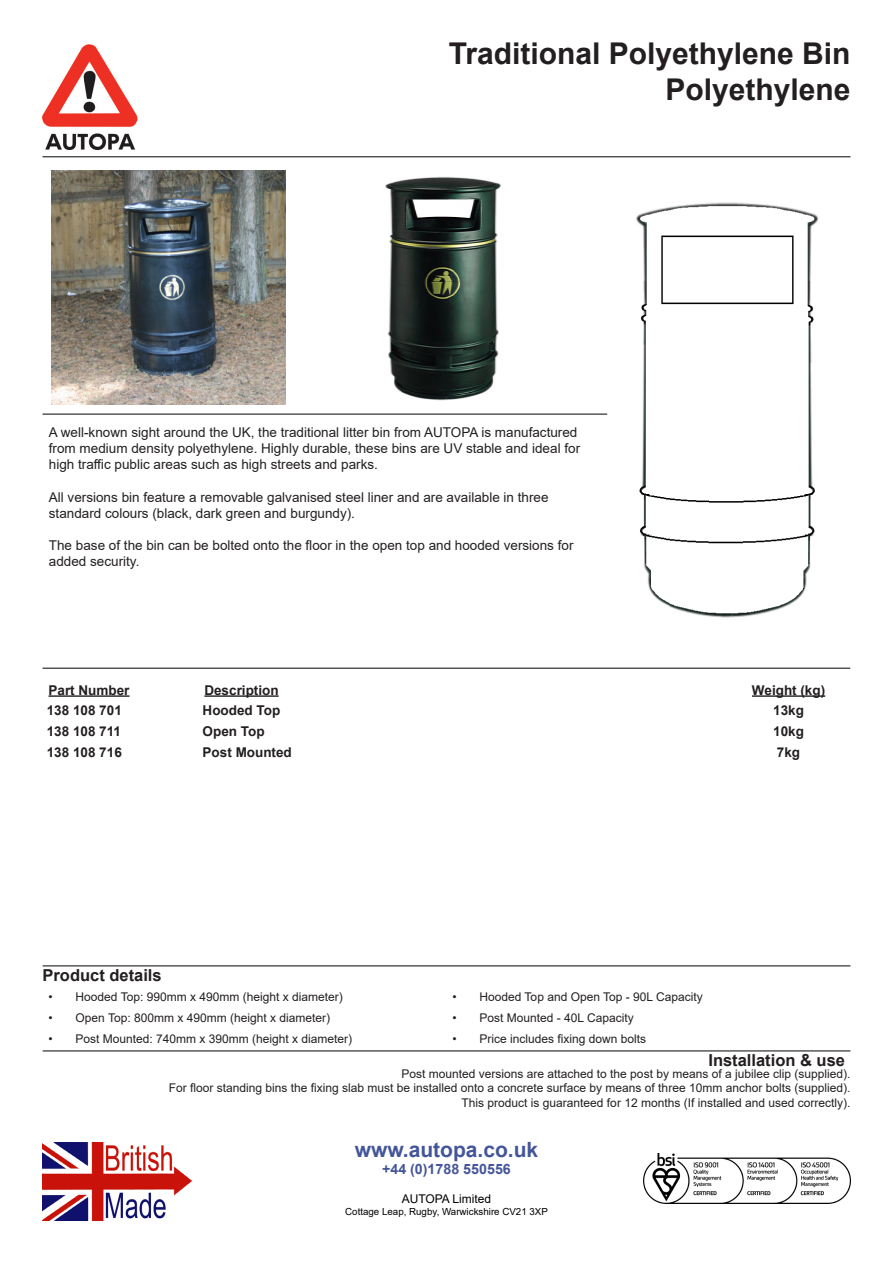
<style>
.page{position:relative;width:893px;height:1263px;background:#fff}
.page>*{position:absolute;margin:0;border:0;box-sizing:border-box;transform-origin:0 0}
.t1{font:700 30px "Arial";color:#231f20}
.t2{font:700 21px "Arial";color:#44559a}
.t3{font:700 16.5px "Arial";color:#231f20}
.t4{font:700 14.25px "Arial";color:#44559a}
.t5{font:13.5px/16.2px "Arial";color:#231f20}
.t6{font:700 13.5px "Arial";color:#231f20}
.t7{font:12px "Arial";color:#231f20}
.t8{font:12px "Arial";color:#000}
.t9{font:9.75px "Arial";color:#000}
</style>
<div class="page">
<img style="left:644px;top:1154px;width:206px;height:49px">
<img style="left:43px;top:1143px;width:148px;height:77px">
<img style="left:636px;top:202px;width:183px;height:416px">
<img style="left:42px;top:44px;width:95px;height:105px">
<hr style="left:43px;top:156px;width:807px;height:1px;background:#231f20">
<hr style="left:43px;top:414px;width:564px;height:1px;background:#231f20">
<img style="left:52px;top:170px;width:234px;height:234px">
<img style="left:385px;top:177px;width:116px;height:224px">
<hr style="left:49px;top:695px;width:81px;height:2px;background:#231f20">
<hr style="left:204px;top:695px;width:75px;height:2px;background:#231f20">
<hr style="left:752px;top:695px;width:73px;height:2px;background:#231f20">
<hr style="left:43px;top:668px;width:807px;height:1px;background:#231f20">
<hr style="left:43px;top:965px;width:807px;height:1px;background:#231f20">
<hr style="left:43px;top:1050px;width:807px;height:1px;background:#231f20">
<p class="t1" style="left:449px;top:33px;width:403px">Traditional Polyethylene Bin</p>
<p class="t1" style="left:665px;top:69px;width:187px">Polyethylene</p>
<p class="t5" style="left:49px;top:424px;width:533px">A well-known sight around the UK, the traditional litter bin from AUTOPA is manufactured from medium density polyethylene. Highly durable, these bins are UV stable and ideal for high traffic public areas such as high streets and parks.</p>
<p class="t5" style="left:49px;top:489px;width:501px">All versions bin feature a removable galvanised steel liner and are available in three standard colours (black, dark green and burgundy).</p>
<p class="t5" style="left:49px;top:537px;width:526px">The base of the bin can be bolted onto the floor in the open top and hooded versions for added security.</p>
<p class="t6" style="left:49px;top:680px;width:83px">Part Number</p>
<p class="t6" style="left:204px;top:680px;width:76px">Description</p>
<p class="t6" style="left:752px;top:680px;width:75px">Weight (kg)</p>
<p class="t6" style="left:47px;top:700px;width:77px">138 108 701</p>
<p class="t6" style="left:203px;top:700px;width:79px">Hooded Top</p>
<p class="t6" style="left:773px;top:700px;width:32px">13kg</p>
<p class="t6" style="left:47px;top:722px;width:76px">138 108 711</p>
<p class="t6" style="left:203px;top:722px;width:63px">Open Top</p>
<p class="t6" style="left:773px;top:722px;width:32px">10kg</p>
<p class="t6" style="left:47px;top:743px;width:77px">138 108 716</p>
<p class="t6" style="left:203px;top:743px;width:91px">Post Mounted</p>
<p class="t6" style="left:777px;top:743px;width:25px">7kg</p>
<p class="t3" style="left:43px;top:963px;width:121px">Product details</p>
<p class="t7" style="left:49px;top:989px;width:296px">• Hooded Top: 990mm x 490mm (height x diameter)</p>
<p class="t7" style="left:452px;top:989px;width:252px">• Hooded Top and Open Top - 90L Capacity</p>
<p class="t7" style="left:49px;top:1009px;width:283px">• Open Top: 800mm x 490mm (height x diameter)</p>
<p class="t7" style="left:452px;top:1009px;width:183px">• Post Mounted - 40L Capacity</p>
<p class="t7" style="left:49px;top:1030px;width:305px">• Post Mounted: 740mm x 390mm (height x diameter)</p>
<p class="t7" style="left:452px;top:1030px;width:195px">• Price includes fixing down bolts</p>
<p class="t3" style="left:708px;top:1048px;width:138px">Installation &amp; use</p>
<p class="t7" style="left:401px;top:1065px;width:450px">Post mounted versions are attached to the post by means of a jubilee clip (supplied).</p>
<p class="t7" style="left:169px;top:1080px;width:683px">For floor standing bins the fixing slab must be installed onto a concrete surface by means of three 10mm anchor bolts (supplied).</p>
<p class="t7" style="left:462px;top:1094px;width:390px">This product is guaranteed for 12 months (If installed and used correctly).</p>
<p class="t2" style="left:355px;top:1135px;width:185px">www.autopa.co.uk</p>
<p class="t4" style="left:382px;top:1159px;width:130px">+44 (0)1788 550556</p>
<p class="t8" style="left:402px;top:1190px;width:91px">AUTOPA Limited</p>
<p class="t9" style="left:345px;top:1204px;width:204px">Cottage Leap, Rugby, Warwickshire CV21 3XP</p>
</div>
